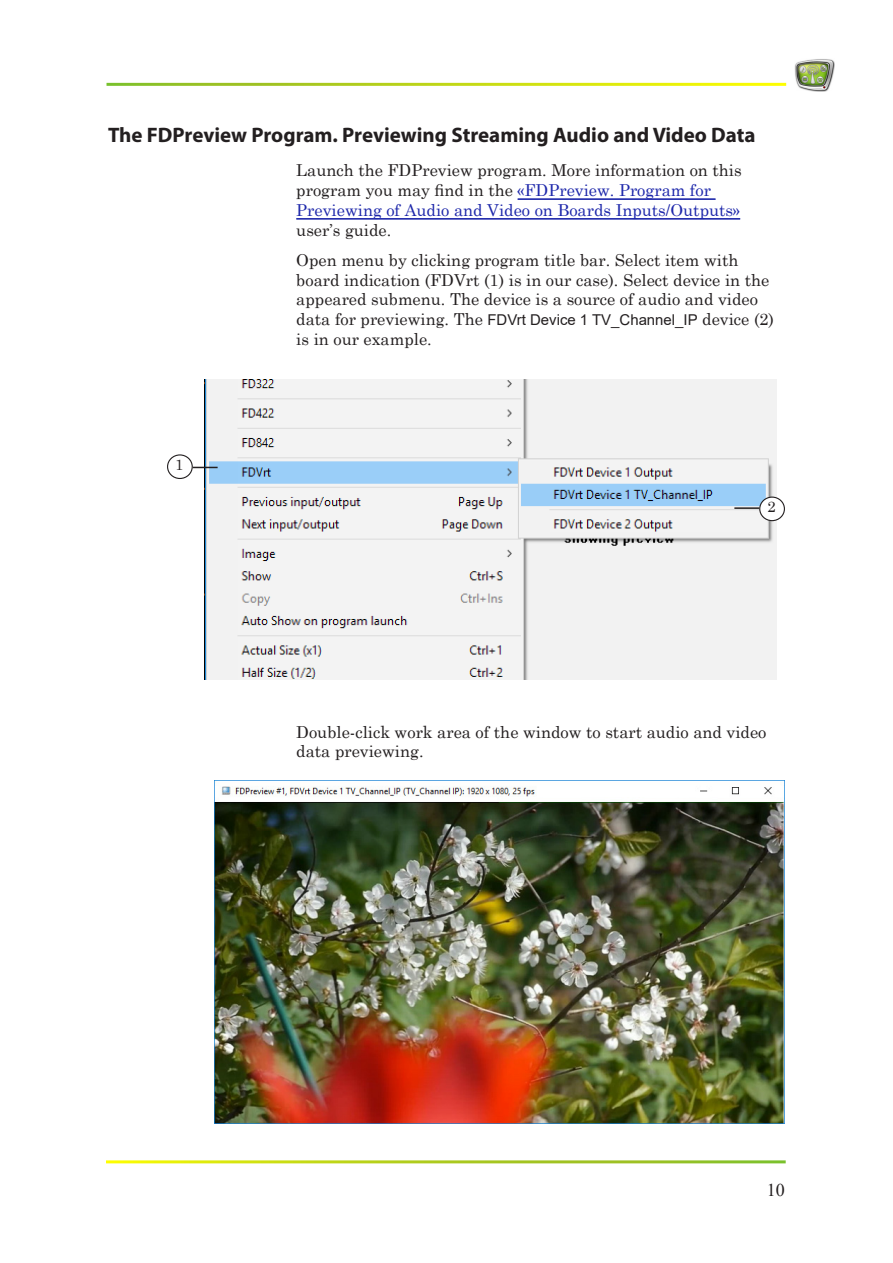
<style>
.page{position:relative;width:893px;height:1263px;background:#fff}
.page>*{position:absolute;margin:0;border:0;box-sizing:border-box;transform-origin:0 0}
.FD_Head_1{font:700 21px "Myriad Pro";color:#231f20}
.t1{font:18px "Times New Roman";color:#231f20}
.FD_Body{font:16.5px/19.8px "Century Schoolbook";color:#231f20}
.t2{font:15px "Century Schoolbook";color:#231f20}
.s1{color:#1d27aa}
.s2{font-family:"Arial";font-size:15px}
</style>
<div class="page">
<img style="left:794px;top:59px;width:41px;height:32px">
<hr style="left:518px;top:199px;width:197px;height:1px;background:#1d27aa">
<hr style="left:296px;top:218px;width:444px;height:1px;background:#1d27aa">
<hr style="left:296px;top:219px;width:444px;height:1px;background:#1d27aa">
<img style="left:204px;top:379px;width:573px;height:301px">
<img style="left:214px;top:781px;width:570px;height:342px">
<div style="left:760px;top:497px;width:24px;height:24px;background:#fff;border-radius:50%"></div>
<div style="left:759px;top:496px;width:26px;height:25px;border:1px solid #231f20;border-radius:50%"></div>
<hr style="left:734px;top:507px;width:25px;height:2px;background:#231f20">
<div style="left:167px;top:454px;width:26px;height:25px;border:1px solid #231f20;border-radius:50%"></div>
<svg style="left:193px;top:467px;width:25px;height:1px"></svg>
<p class="FD_Head_1" style="left:108px;top:121px;width:649px">The FDPreview Program. Previewing Streaming Audio and Video Data</p>
<p class="FD_Body" style="left:296px;top:159px;width:447px">Launch the FDPreview program. More information on this program you may find in the <span class="s1">«FDPreview. Program for Previewing of Audio and Video on Boards Inputs/Outputs» </span>user’s guide.</p>
<p class="FD_Body" style="left:296px;top:249px;width:479px">Open menu by clicking program title bar. Select item with board indication (FDVrt (1) is in our case). Select device in the appeared submenu. The device is a source of audio and video data for previewing. The <span class="s2">FDVrt Device 1 TV_Channel_IP</span> device (2) is in our example.</p>
<p class="t2" style="left:175px;top:452px;width:10px">1</p>
<p class="t2" style="left:767px;top:494px;width:10px">2</p>
<p class="FD_Body" style="left:296px;top:720px;width:472px">Double-click work area of the window to start audio and video data previewing.</p>
<p class="t1" style="left:767px;top:1177px;width:20px">10</p>
</div>
